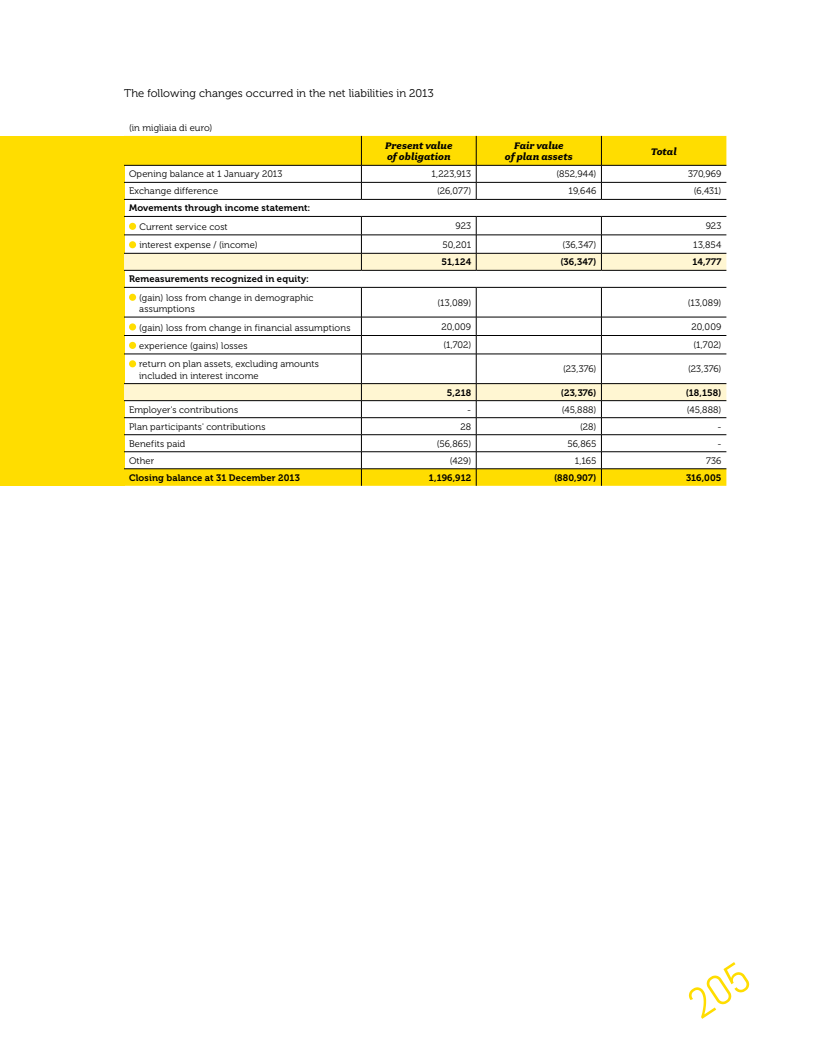
<style>
.page{position:relative;width:815px;height:1063px;background:#fff}
.page>*{position:absolute;margin:0;border:0;box-sizing:border-box;transform-origin:0 0}
.t1{font:11.25px "Museo 300";letter-spacing:.005em;color:#000}
.t2{font:italic 700 10.62px/11.5px "Fairplex Wide";letter-spacing:.005em;color:#000}
.t3{font:9.38px/11.2px "Museo 300";letter-spacing:.01em;color:#000}
.t4{font:9.38px "Museo 700";letter-spacing:.015em;color:#000}
</style>
<div class="page">
<div style="left:0;top:136px;width:124px;height:350px;background:#fd0"></div>
<svg style="left:124px;top:136px;width:602px;height:350px"></svg>
<svg style="left:124px;top:254px;width:602px;height:146px"></svg>
<hr style="left:124px;top:165px;width:237px;height:1px;background:#000">
<hr style="left:361px;top:165px;width:115px;height:1px;background:#000">
<hr style="left:476px;top:165px;width:125px;height:1px;background:#000">
<hr style="left:601px;top:165px;width:125px;height:1px;background:#000">
<hr style="left:124px;top:182px;width:237px;height:1px;background:#000">
<hr style="left:361px;top:182px;width:115px;height:1px;background:#000">
<svg style="left:361px;top:136px;width:1px;height:63px"></svg>
<hr style="left:476px;top:182px;width:125px;height:1px;background:#000">
<svg style="left:476px;top:136px;width:1px;height:63px"></svg>
<hr style="left:601px;top:182px;width:125px;height:1px;background:#000">
<svg style="left:601px;top:136px;width:1px;height:63px"></svg>
<hr style="left:124px;top:199px;width:237px;height:1px;background:#000">
<hr style="left:361px;top:199px;width:115px;height:1px;background:#000">
<hr style="left:476px;top:199px;width:125px;height:1px;background:#000">
<hr style="left:601px;top:199px;width:125px;height:1px;background:#000">
<hr style="left:124px;top:216px;width:237px;height:1px;background:#000">
<hr style="left:361px;top:216px;width:115px;height:1px;background:#000">
<hr style="left:476px;top:216px;width:125px;height:1px;background:#000">
<hr style="left:601px;top:216px;width:125px;height:1px;background:#000">
<hr style="left:124px;top:235px;width:237px;height:1px;background:#000">
<hr style="left:361px;top:235px;width:115px;height:1px;background:#000">
<hr style="left:476px;top:235px;width:125px;height:1px;background:#000">
<hr style="left:601px;top:235px;width:125px;height:1px;background:#000">
<hr style="left:124px;top:253px;width:237px;height:1px;background:#000">
<hr style="left:361px;top:253px;width:115px;height:1px;background:#000">
<svg style="left:361px;top:217px;width:1px;height:53px"></svg>
<hr style="left:476px;top:253px;width:125px;height:1px;background:#000">
<svg style="left:476px;top:217px;width:1px;height:53px"></svg>
<hr style="left:601px;top:253px;width:125px;height:1px;background:#000">
<svg style="left:601px;top:217px;width:1px;height:53px"></svg>
<hr style="left:124px;top:270px;width:237px;height:1px;background:#000">
<hr style="left:361px;top:270px;width:115px;height:1px;background:#000">
<hr style="left:476px;top:270px;width:125px;height:1px;background:#000">
<hr style="left:601px;top:270px;width:125px;height:1px;background:#000">
<hr style="left:124px;top:287px;width:237px;height:1px;background:#000">
<hr style="left:361px;top:287px;width:115px;height:1px;background:#000">
<hr style="left:476px;top:287px;width:125px;height:1px;background:#000">
<hr style="left:601px;top:287px;width:125px;height:1px;background:#000">
<hr style="left:124px;top:317px;width:237px;height:1px;background:#000">
<hr style="left:361px;top:317px;width:115px;height:1px;background:#000">
<hr style="left:476px;top:317px;width:125px;height:1px;background:#000">
<hr style="left:601px;top:317px;width:125px;height:1px;background:#000">
<hr style="left:124px;top:335px;width:237px;height:1px;background:#000">
<hr style="left:361px;top:335px;width:115px;height:1px;background:#000">
<hr style="left:476px;top:335px;width:125px;height:1px;background:#000">
<hr style="left:601px;top:335px;width:125px;height:1px;background:#000">
<hr style="left:124px;top:354px;width:237px;height:1px;background:#000">
<hr style="left:361px;top:354px;width:115px;height:1px;background:#000">
<hr style="left:476px;top:354px;width:125px;height:1px;background:#000">
<hr style="left:601px;top:354px;width:125px;height:1px;background:#000">
<hr style="left:124px;top:383px;width:237px;height:1px;background:#000">
<hr style="left:361px;top:383px;width:115px;height:1px;background:#000">
<hr style="left:476px;top:383px;width:125px;height:1px;background:#000">
<hr style="left:601px;top:383px;width:125px;height:1px;background:#000">
<hr style="left:124px;top:400px;width:237px;height:1px;background:#000">
<hr style="left:361px;top:400px;width:115px;height:1px;background:#000">
<hr style="left:476px;top:400px;width:125px;height:1px;background:#000">
<hr style="left:601px;top:400px;width:125px;height:1px;background:#000">
<hr style="left:124px;top:417px;width:237px;height:1px;background:#000">
<hr style="left:361px;top:417px;width:115px;height:1px;background:#000">
<hr style="left:476px;top:417px;width:125px;height:1px;background:#000">
<hr style="left:601px;top:417px;width:125px;height:1px;background:#000">
<hr style="left:124px;top:435px;width:237px;height:1px;background:#000">
<hr style="left:361px;top:435px;width:115px;height:1px;background:#000">
<hr style="left:476px;top:435px;width:125px;height:1px;background:#000">
<hr style="left:601px;top:435px;width:125px;height:1px;background:#000">
<hr style="left:124px;top:452px;width:237px;height:1px;background:#000">
<hr style="left:361px;top:452px;width:115px;height:1px;background:#000">
<hr style="left:476px;top:452px;width:125px;height:1px;background:#000">
<hr style="left:601px;top:452px;width:125px;height:1px;background:#000">
<hr style="left:124px;top:469px;width:237px;height:1px;background:#000">
<hr style="left:361px;top:469px;width:115px;height:1px;background:#000">
<svg style="left:361px;top:288px;width:1px;height:198px"></svg>
<hr style="left:476px;top:469px;width:125px;height:1px;background:#000">
<svg style="left:476px;top:288px;width:1px;height:198px"></svg>
<hr style="left:601px;top:469px;width:125px;height:1px;background:#000">
<svg style="left:601px;top:288px;width:1px;height:198px"></svg>
<div style="left:129px;top:223px;width:7px;height:7px;background:#fd0;border-radius:50%"></div>
<div style="left:129px;top:241px;width:7px;height:7px;background:#fd0;border-radius:50%"></div>
<div style="left:129px;top:294px;width:7px;height:7px;background:#fd0;border-radius:50%"></div>
<div style="left:129px;top:323px;width:7px;height:7px;background:#fd0;border-radius:50%"></div>
<div style="left:129px;top:342px;width:7px;height:7px;background:#fd0;border-radius:50%"></div>
<div style="left:129px;top:360px;width:7px;height:7px;background:#fd0;border-radius:50%"></div>
<p class="t1" style="left:124px;top:87px;width:311px">The following changes occurred in the net liabilities in 2013</p>
<p class="t3" style="left:129px;top:122px;width:85px">(in migliaia di euro)</p>
<p class="t2" style="left:385px;top:140px;width:69px">Present value of obligation</p>
<p class="t2" style="left:505px;top:140px;width:69px;text-align:center">Fair value<br>of plan assets</p>
<p class="t2" style="left:651px;top:145px;width:27px">Total</p>
<p class="t3" style="left:129px;top:169px;width:155px">Opening balance at 1 January 2013</p>
<p class="t3" style="left:432px;top:169px;width:41px">1,223,913</p>
<p class="t3" style="left:556px;top:169px;width:42px">(852,944)</p>
<p class="t3" style="left:688px;top:169px;width:35px">370,969</p>
<p class="t3" style="left:129px;top:186px;width:91px">Exchange difference</p>
<p class="t3" style="left:437px;top:186px;width:36px">(26,077)</p>
<p class="t3" style="left:569px;top:186px;width:29px">19,646</p>
<p class="t3" style="left:694px;top:186px;width:29px">(6,431)</p>
<p class="t4" style="left:129px;top:203px;width:183px">Movements through income statement:</p>
<p class="t3" style="left:139px;top:221px;width:90px">Current service cost</p>
<p class="t3" style="left:456px;top:221px;width:17px">923</p>
<p class="t3" style="left:706px;top:221px;width:17px">923</p>
<p class="t3" style="left:139px;top:240px;width:120px">interest expense / (income)</p>
<p class="t3" style="left:443px;top:239px;width:30px">50,201</p>
<p class="t3" style="left:563px;top:239px;width:35px">(36,347)</p>
<p class="t3" style="left:693px;top:239px;width:30px">13,854</p>
<p class="t4" style="left:442px;top:257px;width:31px">51,124</p>
<p class="t4" style="left:560px;top:257px;width:38px">(36,347)</p>
<p class="t4" style="left:693px;top:257px;width:30px">14,777</p>
<p class="t4" style="left:129px;top:274px;width:182px">Remeasurements recognized in equity:</p>
<p class="t3" style="left:139px;top:292px;width:176px">(gain) loss from change in demographic assumptions</p>
<p class="t3" style="left:437px;top:297px;width:35px">(13,089)</p>
<p class="t3" style="left:688px;top:297px;width:35px">(13,089)</p>
<p class="t3" style="left:139px;top:322px;width:213px">(gain) loss from change in financial assumptions</p>
<p class="t3" style="left:441px;top:321px;width:31px">20,009</p>
<p class="t3" style="left:692px;top:321px;width:31px">20,009</p>
<p class="t3" style="left:139px;top:340px;width:110px">experience (gains) losses</p>
<p class="t3" style="left:443px;top:340px;width:29px">(1,702)</p>
<p class="t3" style="left:694px;top:340px;width:29px">(1,702)</p>
<p class="t3" style="left:139px;top:359px;width:181px">return on plan assets, excluding amounts included in interest income</p>
<p class="t3" style="left:563px;top:364px;width:35px">(23,376)</p>
<p class="t3" style="left:688px;top:364px;width:35px">(23,376)</p>
<p class="t4" style="left:447px;top:387px;width:26px">5,218</p>
<p class="t4" style="left:561px;top:387px;width:37px">(23,376)</p>
<p class="t4" style="left:686px;top:387px;width:37px">(18,158)</p>
<p class="t3" style="left:129px;top:404px;width:111px">Employer's contributions</p>
<p class="t3" style="left:467px;top:404px;width:6px">-</p>
<p class="t3" style="left:562px;top:404px;width:36px">(45,888)</p>
<p class="t3" style="left:687px;top:404px;width:36px">(45,888)</p>
<p class="t3" style="left:129px;top:421px;width:138px">Plan participants' contributions</p>
<p class="t3" style="left:461px;top:421px;width:12px">28</p>
<p class="t3" style="left:580px;top:421px;width:18px">(28)</p>
<p class="t3" style="left:717px;top:421px;width:6px">-</p>
<p class="t3" style="left:129px;top:438px;width:58px">Benefits paid</p>
<p class="t3" style="left:437px;top:438px;width:36px">(56,865)</p>
<p class="t3" style="left:567px;top:438px;width:31px">56,865</p>
<p class="t3" style="left:717px;top:438px;width:6px">-</p>
<p class="t3" style="left:129px;top:455px;width:27px">Other</p>
<p class="t3" style="left:450px;top:455px;width:23px">(429)</p>
<p class="t3" style="left:575px;top:455px;width:23px">1,165</p>
<p class="t3" style="left:706px;top:455px;width:17px">736</p>
<p class="t4" style="left:129px;top:472px;width:172px">Closing balance at 31 December 2013</p>
<p class="t4" style="left:429px;top:472px;width:44px">1,196,912</p>
<p class="t4" style="left:554px;top:472px;width:44px">(880,907)</p>
<p class="t4" style="left:686px;top:472px;width:37px">316,005</p>
</div>
